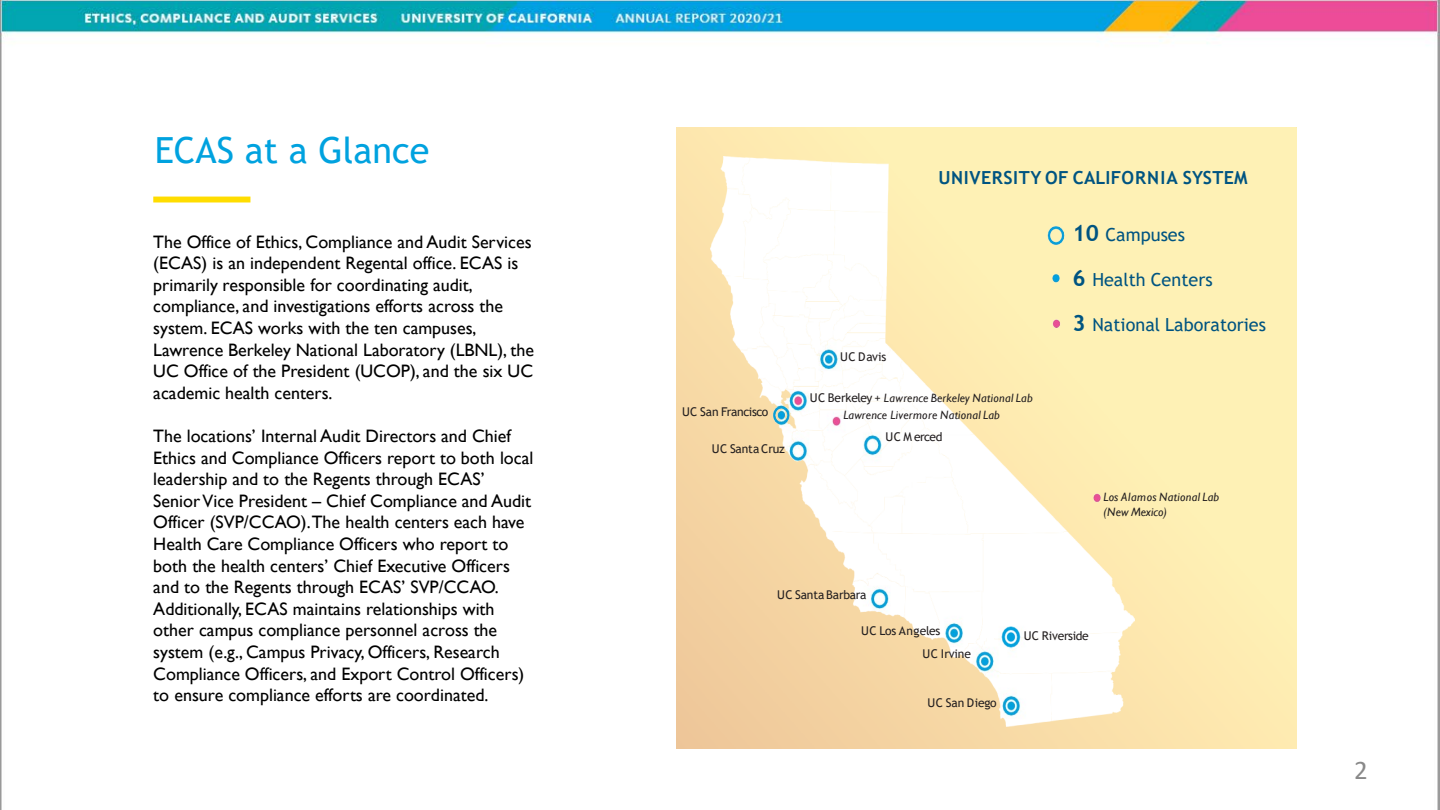
<style>
.page{position:relative;width:1440px;height:810px;background:#fff}
.page>*{position:absolute;margin:0;border:0;box-sizing:border-box;transform-origin:0 0}
.t1{font:36px "Trebuchet MS";color:#00a2df}
.t2{font:27px "Calibri";color:#898989}
.t3{font:18px/21.6px "Gill Sans";color:#000}
.t4{font:18px "Trebuchet MS";letter-spacing:.005em;color:#005481}
.t5{font:700 18px "Trebuchet MS";letter-spacing:.03em;color:#005481}
.t6{font:italic 12px/17px "Gill Sans";letter-spacing:.025em;color:#231f20;text-align:center}
.t7{font:12px "Trebuchet MS";letter-spacing:-.015em;color:#231f20}
.s1{font-family:"Trebuchet MS";font-style:normal}
.s2{font-weight:700;font-size:22.5px}
</style>
<div class="page">
<img style="left:0;top:0;width:1440px;height:810px">
<div style="left:153px;top:197px;width:97px;height:5px;background:#fd0"></div>
<img style="left:676px;top:128px;width:621px;height:621px">
<img style="left:710px;top:156px;width:424px;height:570px">
<img style="left:1002px;top:627px;width:19px;height:20px">
<h1 class="t1" style="left:155px;top:128px;width:276px">ECAS at a Glance</h1>
<p class="t3" style="left:153px;top:231px;width:382px">The Office of Ethics, Compliance and Audit Services (ECAS) is an independent Regental office. ECAS is primarily responsible for coordinating audit, compliance, and investigations efforts across the system. ECAS works with the ten campuses, Lawrence Berkeley National Laboratory (LBNL), the UC Office of the President (UCOP), and the six UC academic health centers.</p>
<p class="t3" style="left:153px;top:426px;width:382px">The locations’ Internal Audit Directors and Chief Ethics and Compliance Officers report to both local leadership and to the Regents through ECAS’ Senior Vice President – Chief Compliance and Audit Officer (SVP/CCAO).The health centers each have Health Care Compliance Officers who report to both the health centers’ Chief Executive Officers and to the Regents through ECAS’ SVP/CCAO.<br>Additionally, ECAS maintains relationships with other campus compliance personnel across the system (e.g., Campus Privacy, Officers, Research Compliance Officers, and Export Control Officers) to ensure compliance efforts are coordinated.</p>
<p class="t5" style="left:938px;top:166px;width:311px">UNIVERSITY OF CALIFORNIA SYSTEM</p>
<p class="t7" style="left:682px;top:404px;width:88px">UC San Francisco</p>
<p class="t7" style="left:712px;top:441px;width:75px">UC Santa Cruz</p>
<p class="t7" style="left:840px;top:349px;width:48px">UC Davis</p>
<p class="t6" style="left:810px;top:390px;width:224px"><span class="s1">UC Berkeley +</span> Lawrence Berkeley National Lab<br>Lawrence Livermore National Lab</p>
<p class="t7" style="left:885px;top:429px;width:59px">UC M erced</p>
<p class="t4" style="left:1073px;top:223px;width:114px"><span class="s2">10</span> Campuses</p>
<p class="t4" style="left:1073px;top:268px;width:142px"><span class="s2">6</span> Health Centers</p>
<p class="t4" style="left:1073px;top:313px;width:195px"><span class="s2">3</span> National Laboratories</p>
<p class="t6" style="left:1103px;top:490px;width:117px;line-height:14.4px;text-align:left">Los Alamos National Lab (New Mexico)</p>
<p class="t7" style="left:777px;top:587px;width:91px">UC Santa Barbara</p>
<p class="t7" style="left:861px;top:623px;width:81px">UC Los Angeles</p>
<p class="t7" style="left:923px;top:646px;width:50px">UC Irvine</p>
<p class="t7" style="left:928px;top:695px;width:71px">UC San Diego</p>
<p class="t7" style="left:1024px;top:628px;width:67px">UC Riverside</p>
<h2 class="t2" style="left:1354px;top:751px;width:15px">2</h2>
</div>
